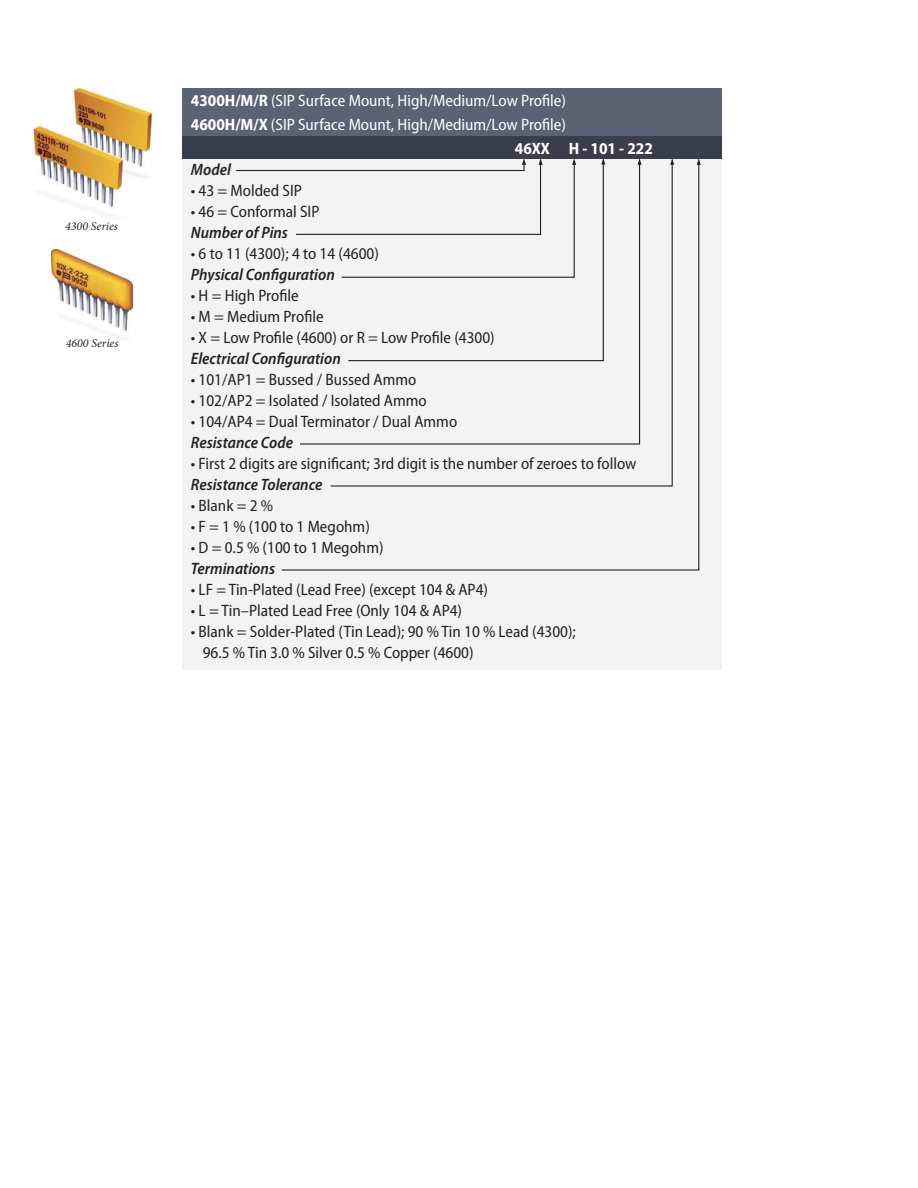
<style>
.page{position:relative;width:918px;height:1188px;background:#fff}
.page>*{position:absolute;margin:0;border:0;box-sizing:border-box;transform-origin:0 0}
.t1{font:semi-condensed 16.5px/21px "Myriad Pro";color:#20231e}
.t2{font:italic 600 semi-condensed 16.5px "Myriad Pro";color:#20231e}
.t3{font:semi-condensed 16.5px "Myriad Pro";color:#fff}
.t4{font:700 semi-condensed 16.5px "Myriad Pro";color:#fff}
.t5{font:italic 12px "Minion Pro";color:#20231e}
.s1{font-weight:700}
</style>
<div class="page">
<div style="left:182px;top:158px;width:540px;height:512px;background:#f4f3f3"></div>
<div style="left:182px;top:135px;width:540px;height:23px;background:#3a3e4c"></div>
<div style="left:182px;top:88px;width:540px;height:47px;background:#5b6274"></div>
<svg style="left:235px;top:158px;width:341px;height:14px"></svg>
<svg style="left:281px;top:162px;width:419px;height:409px"></svg>
<svg style="left:697px;top:158px;width:4px;height:7px"></svg>
<img style="left:32px;top:88px;width:121px;height:131px">
<img style="left:52px;top:249px;width:80px;height:86px">
<p class="t5" style="left:65px;top:221px;width:54px">4300 Series</p>
<p class="t5" style="left:66px;top:338px;width:54px">4600 Series</p>
<p class="t3" style="left:191px;top:94px;width:377px"><span class="s1">4300H/M/R</span> (SIP Surface Mount, High/Medium/Low Profile)</p>
<p class="t3" style="left:191px;top:118px;width:377px"><span class="s1">4600H/M/X</span> (SIP Surface Mount, High/Medium/Low Profile)</p>
<p class="t4" style="left:515px;top:142px;width:140px">46XX H - 101 - 222</p>
<p class="t2" style="left:191px;top:163px;width:41px">Model</p>
<p class="t1" style="left:191px;top:181px;width:113px">• 43 = Molded SIP</p>
<p class="t1" style="left:191px;top:202px;width:130px">• 46 = Conformal SIP</p>
<p class="t2" style="left:191px;top:226px;width:99px">Number of Pins</p>
<p class="t1" style="left:191px;top:244px;width:190px">• 6 to 11 (4300); 4 to 14 (4600)</p>
<p class="t2" style="left:191px;top:268px;width:145px">Physical Configuration</p>
<p class="t1" style="left:191px;top:286px;width:109px">• H = High Profile</p>
<p class="t1" style="left:191px;top:307px;width:134px">• M = Medium Profile</p>
<p class="t1" style="left:191px;top:328px;width:305px">• X = Low Profile (4600) or R = Low Profile (4300)</p>
<p class="t2" style="left:191px;top:352px;width:151px">Electrical Configuration</p>
<p class="t1" style="left:191px;top:370px;width:227px">• 101/AP1 = Bussed / Bussed Ammo</p>
<p class="t1" style="left:191px;top:391px;width:237px">• 102/AP2 = Isolated / Isolated Ammo</p>
<p class="t1" style="left:191px;top:412px;width:268px">• 104/AP4 = Dual Terminator / Dual Ammo</p>
<p class="t2" style="left:191px;top:436px;width:104px">Resistance Code</p>
<p class="t1" style="left:191px;top:454px;width:447px">• First 2 digits are significant; 3rd digit is the number of zeroes to follow</p>
<p class="t2" style="left:191px;top:478px;width:133px">Resistance Tolerance</p>
<p class="t1" style="left:191px;top:496px;width:84px">• Blank = 2 %</p>
<p class="t1" style="left:191px;top:517px;width:181px">• F = 1 % (100 to 1 Megohm)</p>
<p class="t1" style="left:191px;top:538px;width:194px">• D = 0.5 % (100 to 1 Megohm)</p>
<p class="t2" style="left:191px;top:562px;width:86px">Terminations</p>
<p class="t1" style="left:191px;top:580px;width:299px">• LF = Tin-Plated (Lead Free) (except 104 &amp; AP4)</p>
<p class="t1" style="left:191px;top:601px;width:273px">• L = Tin–Plated Lead Free (Only 104 &amp; AP4)</p>
<p class="t1" style="left:203px;top:622px;width:375px;text-indent:-12px">• Blank = Solder-Plated (Tin Lead); 90 % Tin 10 % Lead (4300);<br>96.5 % Tin 3.0 % Silver 0.5 % Copper (4600)</p>
</div>
